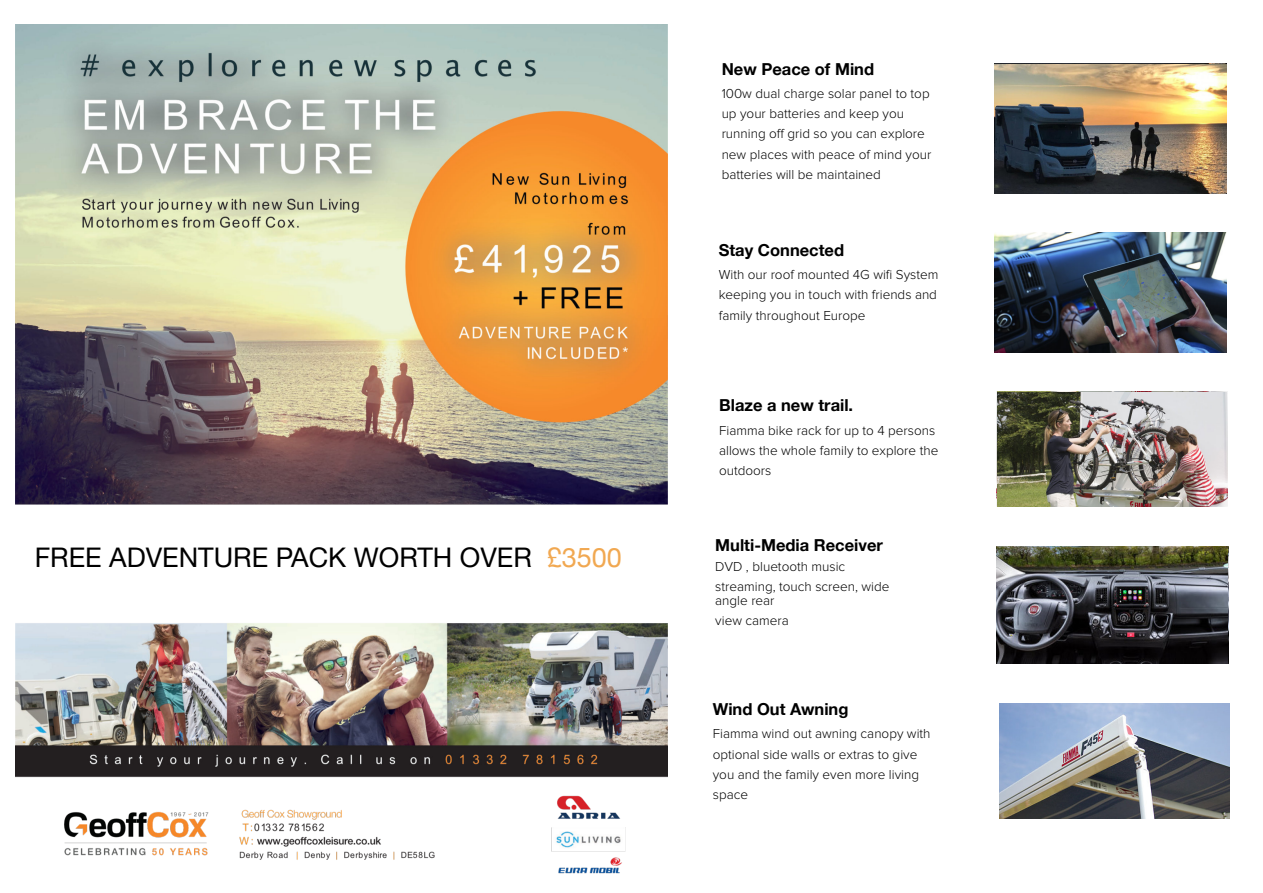
<style>
.page{position:relative;width:1263px;height:893px;background:#fff}
.page>*{position:absolute;margin:0;border:0;box-sizing:border-box;transform-origin:0 0}
.t1{font:27px "Helvetica Neue";color:#000}
.t2{font:700 16.5px "Helvetica Neue";color:#000}
.t3{font:300 13.5px/20.2px "Proxima Nova";color:#000}
.s1{color:#f1a851}
</style>
<div class="page">
<img style="left:997px;top:546px;width:231px;height:118px">
<img style="left:994px;top:63px;width:232px;height:130px">
<img style="left:994px;top:233px;width:232px;height:119px">
<img style="left:997px;top:392px;width:230px;height:115px">
<svg style="left:999px;top:703px;width:230px;height:116px"></svg>
<img style="left:15px;top:24px;width:653px;height:850px">
<div style="left:10px;top:517px;width:656px;height:99px;background:#fff"></div>
<h1 class="t1" style="left:35px;top:542px;width:589px">FREE ADVENTURE PACK WORTH OVER <span class="s1">£3500</span></h1>
<p class="t2" style="left:722px;top:58px;width:154px">New Peace of Mind</p>
<p class="t3" style="left:722px;top:84px;width:211px">100w dual charge solar panel to top up your batteries and keep you running off grid so you can explore new places with peace of mind your batteries will be maintained</p>
<p class="t2" style="left:719px;top:240px;width:127px">Stay Connected</p>
<p class="t3" style="left:719px;top:265px;width:221px;text-align:justify">With our roof mounted 4G wifi System keeping you in touch with friends and family throughout Europe</p>
<p class="t2" style="left:719px;top:395px;width:136px">Blaze a new trail.</p>
<p class="t3" style="left:719px;top:420px;width:221px">Fiamma bike rack for up to 4 persons allows the whole family to explore the outdoors</p>
<p class="t2" style="left:715px;top:535px;width:169px">Multi-Media Receiver</p>
<p class="t3" style="left:715px;top:557px;width:176px">DVD , bluetooth music streaming, touch screen, wide</p>
<p class="t3" style="left:715px;top:591px;width:75px">angle rear view camera</p>
<p class="t2" style="left:713px;top:699px;width:137px">Wind Out Awning</p>
<p class="t3" style="left:713px;top:724px;width:219px">Fiamma wind out awning canopy with optional side walls or extras to give you and the family even more living space</p>
</div>
